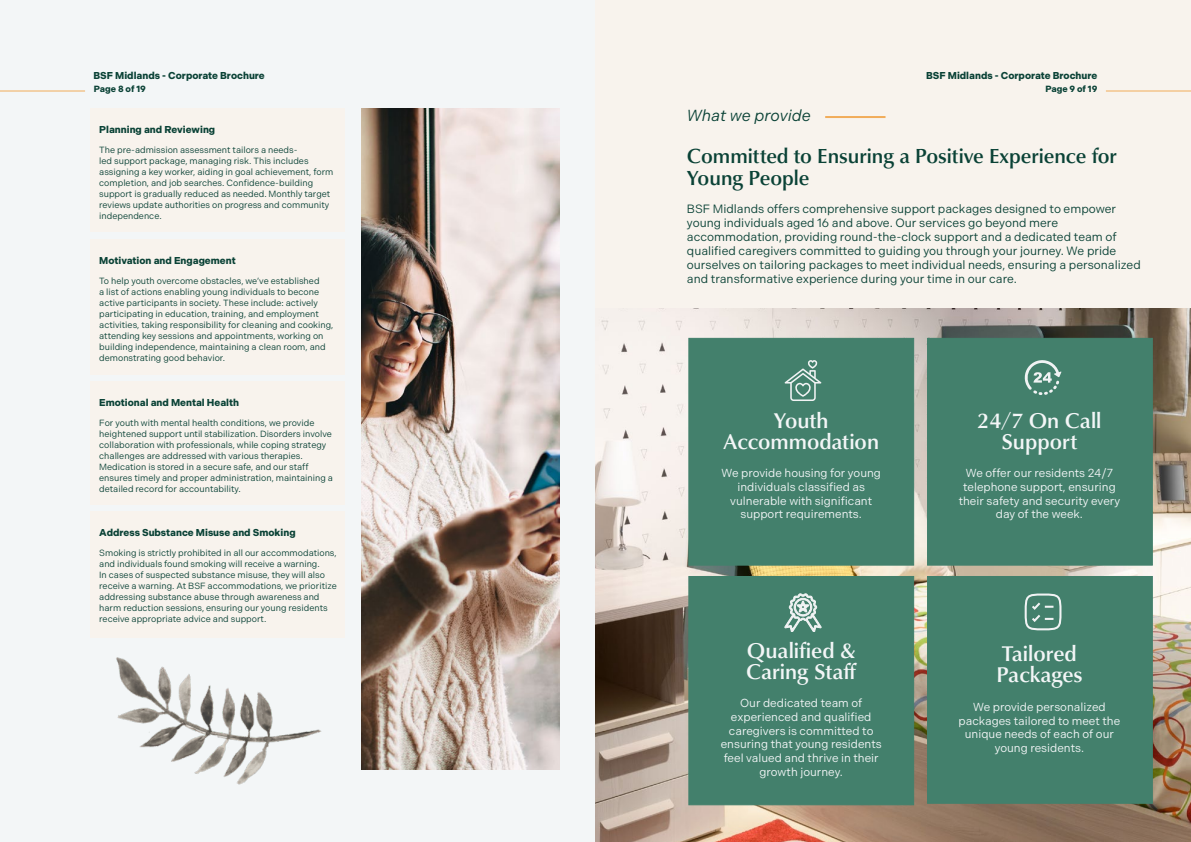
<style>
.page{position:relative;width:1191px;height:842px;background:#fff}
.page>*{position:absolute;margin:0;border:0;box-sizing:border-box;transform-origin:0 0}
.t1{font:500 22px "Classico URW";color:#f3f6f7}
.t2{font:500 21px/22px "Classico URW";color:#0a4236}
.t3{font:italic 16px "Indivisible";color:#0a4236}
.t4{font:12px/14px "Indivisible";color:#0a4236}
.t5{font:11.6px/13.7px "Indivisible";color:#f3f6f7;text-align:center}
.t6{font:700 10px "Indivisible";color:#0a4236}
.t7{font:9px/11px "Indivisible";color:#0a4236}
.t8{font:700 9px "Indivisible";color:#0a4236}
</style>
<div class="page">
<div style="left:0;top:0;width:595px;height:842px;background:#f3f6f7"></div>
<hr style="left:0;top:91px;width:85px;height:1px;background:#f1ac5a">
<img style="left:362px;top:108px;width:197px;height:662px">
<div style="left:91px;top:109px;width:254px;height:123px;background:#f8f3ed"></div>
<div style="left:91px;top:239px;width:254px;height:135px;background:#f8f3ed"></div>
<div style="left:91px;top:381px;width:254px;height:124px;background:#f8f3ed"></div>
<div style="left:91px;top:512px;width:254px;height:126px;background:#f8f3ed"></div>
<div style="left:595px;top:0;width:596px;height:312px;background:#f8f3ed"></div>
<hr style="left:1106px;top:91px;width:85px;height:1px;background:#f1ac5a">
<hr style="left:825px;top:116px;width:60px;height:2px;background:#f1ac5a">
<img style="left:595px;top:309px;width:596px;height:533px">
<div style="left:927px;top:338px;width:225px;height:228px;background:#43806c;border:1px solid #43806c"></div>
<svg style="left:1024px;top:360px;width:37px;height:35px"></svg>
<div style="left:688px;top:576px;width:226px;height:229px;background:#43806c;border:1px solid #43806c"></div>
<svg style="left:784px;top:593px;width:37px;height:39px"></svg>
<div style="left:927px;top:576px;width:225px;height:228px;background:#43806c"></div>
<svg style="left:1024px;top:593px;width:38px;height:38px"></svg>
<div style="left:688px;top:338px;width:226px;height:228px;background:#43806c;border:1px solid #43806c"></div>
<svg style="left:784px;top:360px;width:37px;height:41px"></svg>
<img style="left:116px;top:657px;width:206px;height:128px">
<p class="t6" style="left:94px;top:69px;width:173px">BSF Midlands - Corporate Brochure</p>
<p class="t8" style="left:94px;top:84px;width:54px">Page 8 of 19</p>
<p class="t6" style="left:99px;top:124px;width:117px">Planning and Reviewing</p>
<p class="t7" style="left:99px;top:145px;width:236px">The pre-admission assessment tailors a needs-<br>led support package, managing risk. This includes assigning a key worker, aiding in goal achievement, form completion, and job searches. Confidence-building support is gradually reduced as needed. Monthly target reviews update authorities on progress and community independence.</p>
<p class="t6" style="left:99px;top:254px;width:138px">Motivation and Engagement</p>
<p class="t7" style="left:99px;top:275px;width:236px">To help youth overcome obstacles, we’ve established<br>a list of actions enabling young individuals to becone active participants in society. These include: actively participating in education, training, and employment activities, taking responsibility for cleaning and cooking, attending key sessions and appointments, working on building independence, maintaining a clean room, and demonstrating good behavior.</p>
<p class="t6" style="left:99px;top:397px;width:141px">Emotional and Mental Health</p>
<p class="t7" style="left:99px;top:417px;width:235px">For youth with mental health conditions, we provide heightened support until stabilization. Disorders involve collaboration with professionals, while coping strategy challenges are addressed with various therapies.<br>Medication is stored in a secure safe, and our staff ensures timely and proper administration, maintaining a detailed record for accountability.</p>
<p class="t6" style="left:99px;top:527px;width:198px">Address Substance Misuse and Smoking</p>
<p class="t7" style="left:99px;top:548px;width:239px">Smoking is strictly prohibited in all our accommodations, and individuals found smoking will receive a warning.<br>In cases of suspected substance misuse, they will also receive a warning. At BSF accommodations, we prioritize addressing substance abuse through awareness and harm reduction sessions, ensuring our young residents receive appropriate advice and support.</p>
<p class="t6" style="left:926px;top:69px;width:173px">BSF Midlands - Corporate Brochure</p>
<p class="t8" style="left:1045px;top:84px;width:54px">Page 9 of 19</p>
<p class="t3" style="left:687px;top:106px;width:125px">What we provide</p>
<p class="t2" style="left:687px;top:144px;width:431px">Committed to Ensuring a Positive Experience for<br>Young People</p>
<p class="t4" style="left:687px;top:202px;width:431px">BSF Midlands offers comprehensive support packages designed to empower</p>
<p class="t4" style="left:687px;top:216px;width:455px">young individuals aged 16 and above. Our services go beyond mere accommodation, providing round-the-clock support and a dedicated team of qualified caregivers committed to guiding you through your journey. We pride ourselves on tailoring packages to meet individual needs, ensuring a personalized and transformative experience during your time in our care.</p>
<p class="t1" style="left:774px;top:404px;width:56px">Youth</p>
<p class="t1" style="left:723px;top:425px;width:157px">Accommodation</p>
<p class="t5" style="left:721px;top:466px;width:161px">We provide housing for young individuals classified as vulnerable with significant support requirements.</p>
<p class="t1" style="left:747px;top:634px;width:110px">Qualified &amp;</p>
<p class="t1" style="left:746px;top:655px;width:113px">Caring Staff</p>
<p class="t5" style="left:720px;top:696px;width:162px">Our dedicated team of experienced and qualified caregivers is committed to ensuring that young residents feel valued and thrive in their growth journey.</p>
<p class="t1" style="left:977px;top:404px;width:126px">24/7 On Call</p>
<p class="t1" style="left:1001px;top:425px;width:77px">Support</p>
<p class="t5" style="left:958px;top:466px;width:163px">We offer our residents 24/7 telephone support, ensuring their safety and security every day of the week.</p>
<p class="t1" style="left:1002px;top:637px;width:76px">Tailored</p>
<p class="t1" style="left:996px;top:658px;width:88px">Packages</p>
<p class="t5" style="left:958px;top:700px;width:163px">We provide personalized packages tailored to meet the unique needs of each of our young residents.</p>
</div>
